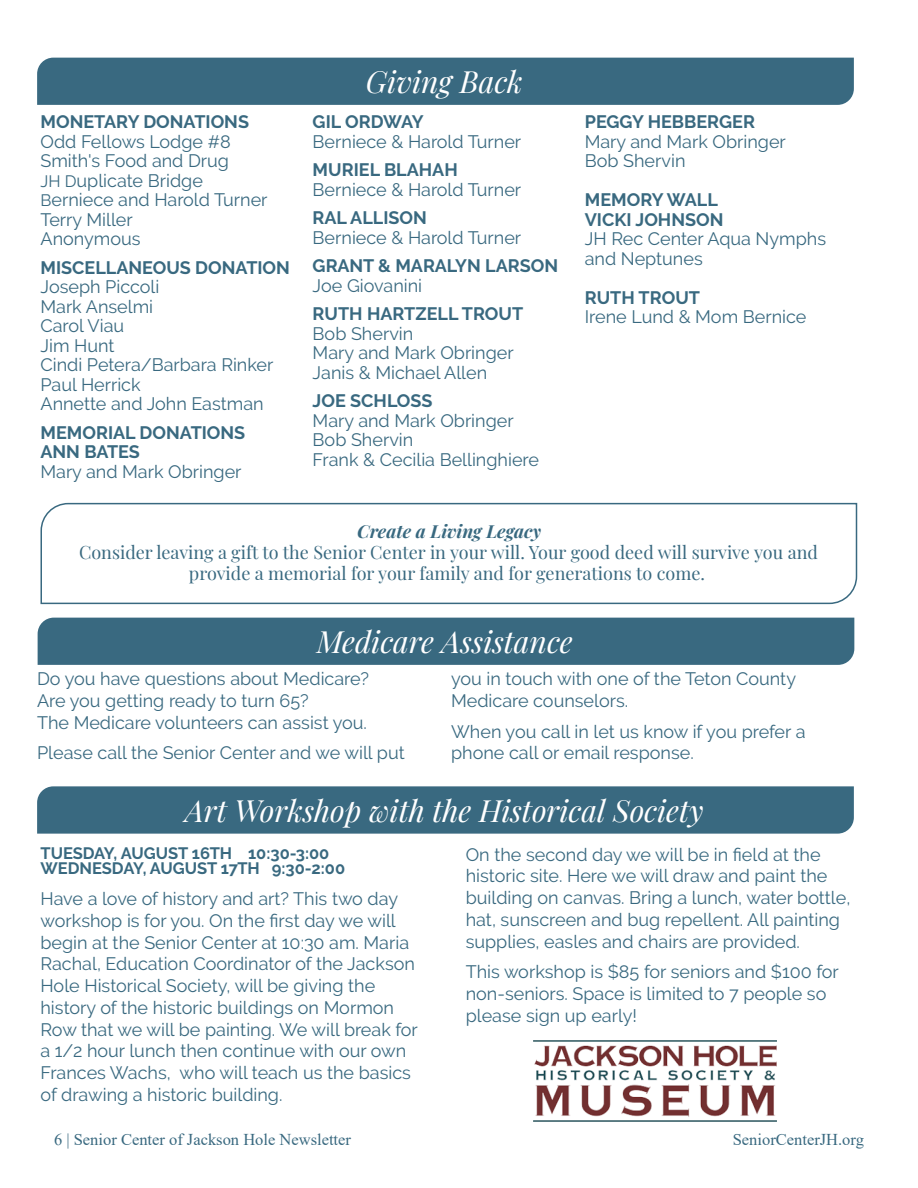
<style>
.page{position:relative;width:918px;height:1188px;background:#fff}
.page>*{position:absolute;margin:0;border:0;box-sizing:border-box;transform-origin:0 0}
.t1{font:italic 30px "Playfair Display";color:#fff}
.t2{font:18px/21.8px "Raleway";color:#396980}
.t3{font:700 18px "Raleway";color:#396980}
.t4{font:18px/21px "Playfair Display";color:#396980;text-align:center}
.t5{font:italic 700 18px "Playfair Display";color:#396980}
.t6{font:700 16.5px/15px "Raleway";color:#396980}
.t7{font:16.5px "Times New Roman";color:#396980}
.s1{font-size:16.5px}
</style>
<div class="page">
<div style="left:37px;top:58px;width:817px;height:47px;background:#396980"></div>
<svg style="left:40px;top:502px;width:818px;height:103px"></svg>
<div style="left:37px;top:786px;width:817px;height:48px;background:#396980"></div>
<img style="left:533px;top:1040px;width:243px;height:81px">
<div style="left:38px;top:618px;width:816px;height:47px;background:#396980"></div>
<p class="t3" style="left:40px;top:112px;width:210px">MONETARY DONATIONS</p>
<p class="t2" style="left:40px;top:131px;width:192px">Odd Fellows Lodge #8</p>
<p class="t2" style="left:40px;top:150px;width:190px">Smith's Food and Drug</p>
<p class="t2" style="left:40px;top:170px;width:164px"><span class="s1">JH D</span>uplicate Bridge</p>
<p class="t2" style="left:40px;top:190px;width:229px;line-height:19.5px"><span class="s1">B</span>erniece and Harold Turner<br>Terry Miller</p>
<p class="t2" style="left:40px;top:228px;width:102px">Anonymous</p>
<p class="t3" style="left:40px;top:257px;width:251px">MISCELLANEOUS DONATION</p>
<p class="t2" style="left:40px;top:276px;width:120px">Joseph Piccoli</p>
<p class="t2" style="left:40px;top:296px;width:114px">Mark Anselmi</p>
<p class="t2" style="left:40px;top:315px;width:85px">Carol Viau</p>
<p class="t2" style="left:40px;top:335px;width:76px">Jim Hunt</p>
<p class="t2" style="left:40px;top:354px;width:234px">Cindi Petera/Barbara Rinker</p>
<p class="t2" style="left:40px;top:375px;width:225px;line-height:19.5px">Paul Herrick<br>Annette and John Eastman</p>
<p class="t3" style="left:40px;top:422px;width:206px">MEMORIAL DONATIONS</p>
<p class="t3" style="left:40px;top:442px;width:101px">ANN BATES</p>
<p class="t2" style="left:40px;top:461px;width:203px">Mary and Mark Obringer</p>
<p class="t1" style="left:366px;top:58px;width:158px">Giving Back</p>
<p class="t3" style="left:313px;top:112px;width:112px">GIL ORDWAY</p>
<p class="t2" style="left:313px;top:131px;width:210px">Berniece &amp; Harold Turner</p>
<p class="t3" style="left:313px;top:160px;width:147px">MURIEL BLAHAH</p>
<p class="t2" style="left:313px;top:179px;width:210px">Berniece &amp; Harold Turner</p>
<p class="t3" style="left:313px;top:208px;width:116px">RAL ALLISON</p>
<p class="t2" style="left:313px;top:227px;width:210px">Berniece &amp; Harold Turner</p>
<p class="t3" style="left:313px;top:256px;width:247px">GRANT &amp; MARALYN LARSON</p>
<p class="t2" style="left:313px;top:275px;width:111px">Joe Giovanini</p>
<p class="t3" style="left:313px;top:304px;width:212px">RUTH HARTZELL TROUT</p>
<p class="t2" style="left:313px;top:323px;width:102px">Bob Shervin</p>
<p class="t2" style="left:313px;top:343px;width:203px;line-height:19.5px">Mary and Mark Obringer<br>Janis &amp; Michael Allen</p>
<p class="t3" style="left:313px;top:391px;width:121px">JOE SCHLOSS</p>
<p class="t2" style="left:313px;top:411px;width:203px;line-height:19.5px">Mary and Mark Obringer<br>Bob Shervin</p>
<p class="t2" style="left:313px;top:449px;width:228px">Frank &amp; Cecilia Bellinghiere</p>
<p class="t3" style="left:585px;top:112px;width:172px">PEGGY HEBBERGER</p>
<p class="t2" style="left:585px;top:132px;width:203px;line-height:19.5px">Mary and Mark Obringer<br>Bob Shervin</p>
<p class="t3" style="left:585px;top:190px;width:135px">MEMORY WALL</p>
<p class="t3" style="left:585px;top:209px;width:140px">VICKI JOHNSON</p>
<p class="t2" style="left:585px;top:229px;width:243px;line-height:19.5px">JH Rec Center Aqua Nymphs and Neptunes</p>
<p class="t3" style="left:585px;top:287px;width:117px">RUTH TROUT</p>
<p class="t2" style="left:585px;top:306px;width:223px">Irene Lund &amp; Mom Bernice</p>
<p class="t5" style="left:357px;top:516px;width:185px">Create a Living Legacy</p>
<p class="t4" style="left:79px;top:540px;width:740px">Consider leaving a gift to the Senior Center in your will. Your good deed will survive you and provide a memorial for your family and for generations to come.</p>
<p class="t1" style="left:317px;top:618px;width:257px">Medicare Assistance</p>
<p class="t2" style="left:37px;top:668px;width:333px">Do you have questions about Medicare?<br>Are you getting ready to turn 65?<br>The Medicare volunteers can assist you.</p>
<p class="t2" style="left:37px;top:742px;width:369px">Please call the Senior Center and we will put</p>
<p class="t2" style="left:451px;top:668px;width:346px">you in touch with one of the Teton County<br>Medicare counselors.</p>
<p class="t2" style="left:451px;top:720px;width:356px">When you call in let us know if you prefer a phone call or email response.</p>
<p class="t1" style="left:185px;top:787px;width:520px">Art Workshop with the Historical Society</p>
<p class="t6" style="left:40px;top:846px;width:306px">TUESDAY, AUGUST 16TH 10:30-3:00<br>WEDNESDAY, AUGUST 17TH 9:30-2:00</p>
<p class="t2" style="left:40px;top:888px;width:379px">Have a love of history and art? This two day workshop is for you. On the first day we will begin at the Senior Center at 10:30 am. Maria Rachal, Education Coordinator of the Jackson Hole Historical Society, will be giving the history of the historic buildings on Mormon Row that we will be painting. We will break for a 1/2 hour lunch then continue with our own Frances Wachs, who will teach us the basics of drawing a historic building.</p>
<p class="t2" style="left:466px;top:843px;width:386px">On the second day we will be in field at the historic site. Here we will draw and paint the building on canvas. Bring a lunch, water bottle, hat, sunscreen and bug repellent. All painting supplies, easles and chairs are provided.</p>
<p class="t2" style="left:466px;top:961px;width:375px">This workshop is $85 for seniors and $100 for non-seniors. Space is limited to 7 people so please sign up early!</p>
<p class="t7" style="left:54px;top:1128px;width:299px">6 | Senior Center of Jackson Hole Newsletter</p>
<p class="t7" style="left:733px;top:1128px;width:133px">SeniorCenterJH.org</p>
</div>
